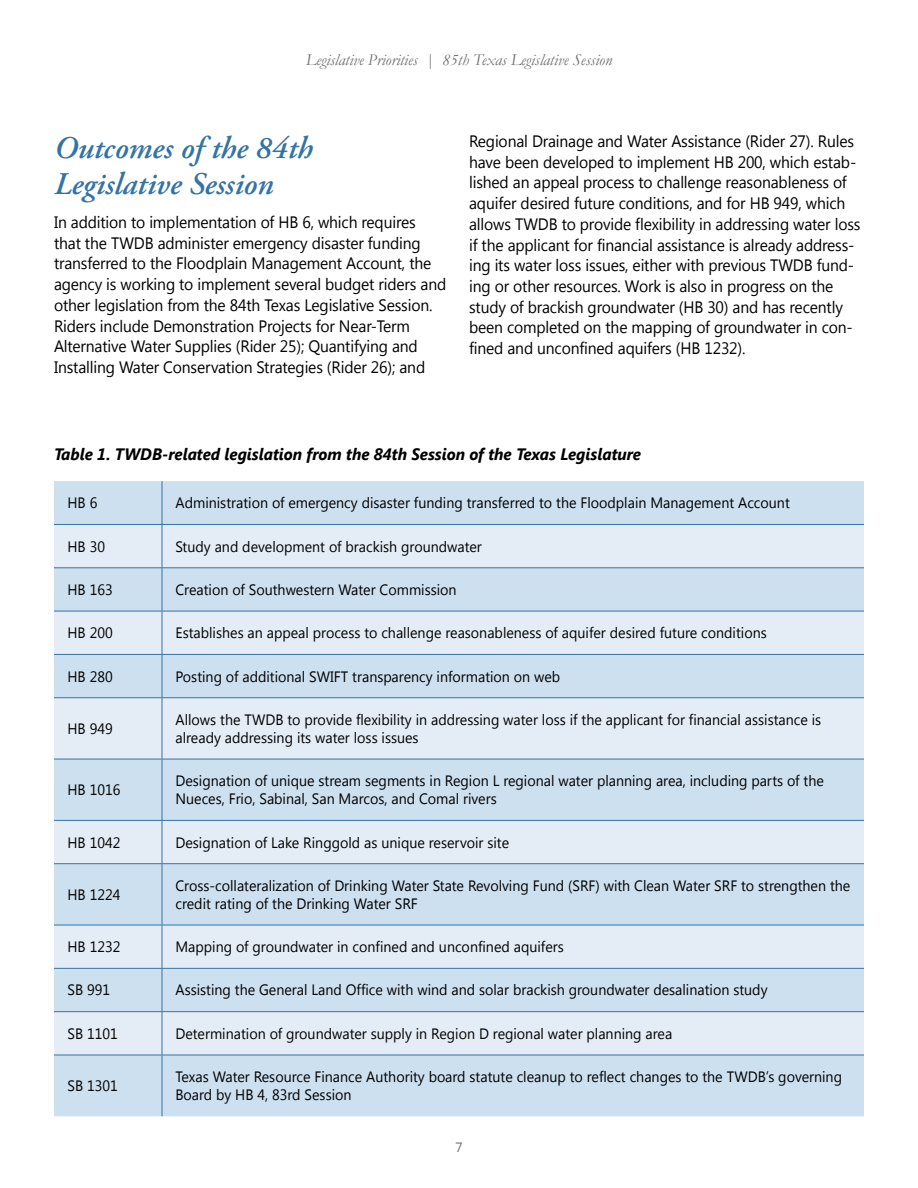
<style>
.page{position:relative;width:918px;height:1188px;background:#fff}
.page>*{position:absolute;margin:0;border:0;box-sizing:border-box;transform-origin:0 0}
.heading_2{font:italic 600 31.5px/36px "Adobe Garamond Pro";color:#3473a4}
.body{font:16.5px/20.7px "Segoe UI";letter-spacing:-.01em;color:#000;scale:.95 1}
.tables_and_map_headi{font:italic 700 16.5px "Segoe UI";color:#000;scale:.95 1}
.t1{font:italic 16.5px "Garamond";color:#6d6e71}
.table_body_rows{font:15px/18px "Segoe UI";color:#000;scale:.95 1}
.t2{font:13.5px "Segoe UI";color:#6d6e71}
</style>
<div class="page">
<div style="left:54px;top:481px;width:810px;height:635px;background:#cce0ef"></div>
<svg style="left:54px;top:525px;width:810px;height:530px;fill:#e4edf6"></svg>
<hr style="left:54px;top:524px;width:108px;height:1px;background:#3473a4">
<hr style="left:162px;top:524px;width:702px;height:1px;background:#3473a4">
<hr style="left:54px;top:567px;width:108px;height:1px;background:#3473a4">
<hr style="left:162px;top:567px;width:702px;height:1px;background:#3473a4">
<hr style="left:54px;top:611px;width:108px;height:1px;background:#3473a4">
<hr style="left:162px;top:611px;width:702px;height:1px;background:#3473a4">
<hr style="left:54px;top:654px;width:108px;height:1px;background:#3473a4">
<hr style="left:162px;top:654px;width:702px;height:1px;background:#3473a4">
<hr style="left:54px;top:697px;width:108px;height:1px;background:#3473a4">
<hr style="left:162px;top:697px;width:702px;height:1px;background:#3473a4">
<hr style="left:54px;top:759px;width:108px;height:1px;background:#3473a4">
<hr style="left:162px;top:759px;width:702px;height:1px;background:#3473a4">
<hr style="left:54px;top:820px;width:108px;height:1px;background:#3473a4">
<hr style="left:162px;top:820px;width:702px;height:1px;background:#3473a4">
<hr style="left:54px;top:863px;width:108px;height:1px;background:#3473a4">
<hr style="left:162px;top:863px;width:702px;height:1px;background:#3473a4">
<hr style="left:54px;top:925px;width:108px;height:1px;background:#3473a4">
<hr style="left:162px;top:925px;width:702px;height:1px;background:#3473a4">
<hr style="left:54px;top:968px;width:108px;height:1px;background:#3473a4">
<hr style="left:162px;top:968px;width:702px;height:1px;background:#3473a4">
<hr style="left:54px;top:1011px;width:108px;height:1px;background:#3473a4">
<hr style="left:162px;top:1011px;width:702px;height:1px;background:#3473a4">
<hr style="left:54px;top:1055px;width:108px;height:1px;background:#3473a4">
<hr style="left:162px;top:1055px;width:702px;height:1px;background:#3473a4">
<hr style="left:162px;top:481px;width:1px;height:43px;background:#3473a4">
<hr style="left:162px;top:525px;width:1px;height:42px;background:#3473a4">
<hr style="left:162px;top:568px;width:1px;height:43px;background:#3473a4">
<hr style="left:162px;top:611px;width:1px;height:43px;background:#3473a4">
<hr style="left:162px;top:655px;width:1px;height:42px;background:#3473a4">
<hr style="left:162px;top:698px;width:1px;height:61px;background:#3473a4">
<hr style="left:162px;top:759px;width:1px;height:61px;background:#3473a4">
<hr style="left:162px;top:821px;width:1px;height:42px;background:#3473a4">
<hr style="left:162px;top:864px;width:1px;height:61px;background:#3473a4">
<hr style="left:162px;top:925px;width:1px;height:43px;background:#3473a4">
<hr style="left:162px;top:969px;width:1px;height:42px;background:#3473a4">
<hr style="left:162px;top:1012px;width:1px;height:43px;background:#3473a4">
<hr style="left:162px;top:1055px;width:1px;height:61px;background:#3473a4">
<p class="t1" style="left:306px;top:50px;width:308px">Legislative Priorities | 85th Texas Legislative Session</p>
<h2 class="heading_2" style="left:54px;top:131px;width:260px">Outcomes of the 84th<br>Legislative Session</h2>
<p class="body" style="left:54px;top:211px;width:415px">In addition to implementation of HB 6, which requires that the TWDB administer emergency disaster funding transferred to the Floodplain Management Account, the agency is working to implement several budget riders and other legislation from the 84th Texas Legislative Session.<br>Riders include Demonstration Projects for Near-Term Alternative Water Supplies (Rider 25); Quantifying and Installing Water Conservation Strategies (Rider 26); and</p>
<p class="body" style="left:469px;top:130px;width:414px">Regional Drainage and Water Assistance (Rider 27). Rules have been developed to implement HB 200, which estab&shy;lished an appeal process to challenge reasonableness of aquifer desired future conditions, and for HB 949, which allows TWDB to provide flexibility in addressing water loss if the applicant for financial assistance is already address&shy;ing its water loss issues, either with previous TWDB fund&shy;ing or other resources. Work is also in progress on the study of brackish groundwater (HB 30) and has recently been completed on the mapping of groundwater in con&shy;fined and unconfined aquifers (HB 1232).</p>
<h6 class="tables_and_map_headi" style="left:54px;top:443px;width:620px">Table 1. TWDB-related legislation from the 84th Session of the Texas Legislature</h6>
<p class="table_body_rows" style="left:68px;top:493px;width:33px">HB 6</p>
<p class="table_body_rows" style="left:176px;top:493px;width:648px">Administration of emergency disaster funding transferred to the Floodplain Management Account</p>
<p class="table_body_rows" style="left:68px;top:537px;width:41px">HB 30</p>
<p class="table_body_rows" style="left:176px;top:537px;width:324px">Study and development of brackish groundwater</p>
<p class="table_body_rows" style="left:68px;top:580px;width:49px">HB 163</p>
<p class="table_body_rows" style="left:176px;top:580px;width:297px">Creation of Southwestern Water Commission</p>
<p class="table_body_rows" style="left:68px;top:623px;width:49px">HB 200</p>
<p class="table_body_rows" style="left:176px;top:623px;width:624px">Establishes an appeal process to challenge reasonableness of aquifer desired future conditions</p>
<p class="table_body_rows" style="left:68px;top:667px;width:49px">HB 280</p>
<p class="table_body_rows" style="left:176px;top:667px;width:407px">Posting of additional SWIFT transparency information on web</p>
<p class="table_body_rows" style="left:68px;top:719px;width:49px">HB 949</p>
<p class="table_body_rows" style="left:176px;top:710px;width:681px">Allows the TWDB to provide flexibility in addressing water loss if the applicant for financial assistance is already addressing its water loss issues</p>
<p class="table_body_rows" style="left:68px;top:780px;width:57px">HB 1016</p>
<p class="table_body_rows" style="left:176px;top:771px;width:684px">Designation of unique stream segments in Region L regional water planning area, including parts of the<br>Nueces, Frio, Sabinal, San Marcos, and Comal rivers</p>
<p class="table_body_rows" style="left:68px;top:833px;width:57px">HB 1042</p>
<p class="table_body_rows" style="left:176px;top:833px;width:353px">Designation of Lake Ringgold as unique reservoir site</p>
<p class="table_body_rows" style="left:68px;top:885px;width:57px">HB 1224</p>
<p class="table_body_rows" style="left:176px;top:876px;width:712px">Cross-collateralization of Drinking Water State Revolving Fund (SRF) with Clean Water SRF to strengthen the credit rating of the Drinking Water SRF</p>
<p class="table_body_rows" style="left:68px;top:937px;width:57px">HB 1232</p>
<p class="table_body_rows" style="left:176px;top:937px;width:410px">Mapping of groundwater in confined and unconfined aquifers</p>
<p class="table_body_rows" style="left:68px;top:980px;width:46px">SB 991</p>
<p class="table_body_rows" style="left:176px;top:980px;width:625px">Assisting the General Land Office with wind and solar brackish groundwater desalination study</p>
<p class="table_body_rows" style="left:68px;top:1024px;width:55px">SB 1101</p>
<p class="table_body_rows" style="left:176px;top:1024px;width:524px">Determination of groundwater supply in Region D regional water planning area</p>
<p class="table_body_rows" style="left:68px;top:1076px;width:55px">SB 1301</p>
<p class="table_body_rows" style="left:176px;top:1067px;width:703px">Texas Water Resource Finance Authority board statute cleanup to reflect changes to the TWDB’s governing<br>Board by HB 4, 83rd Session</p>
<p class="t2" style="left:455px;top:1138px;width:9px">7</p>
</div>
